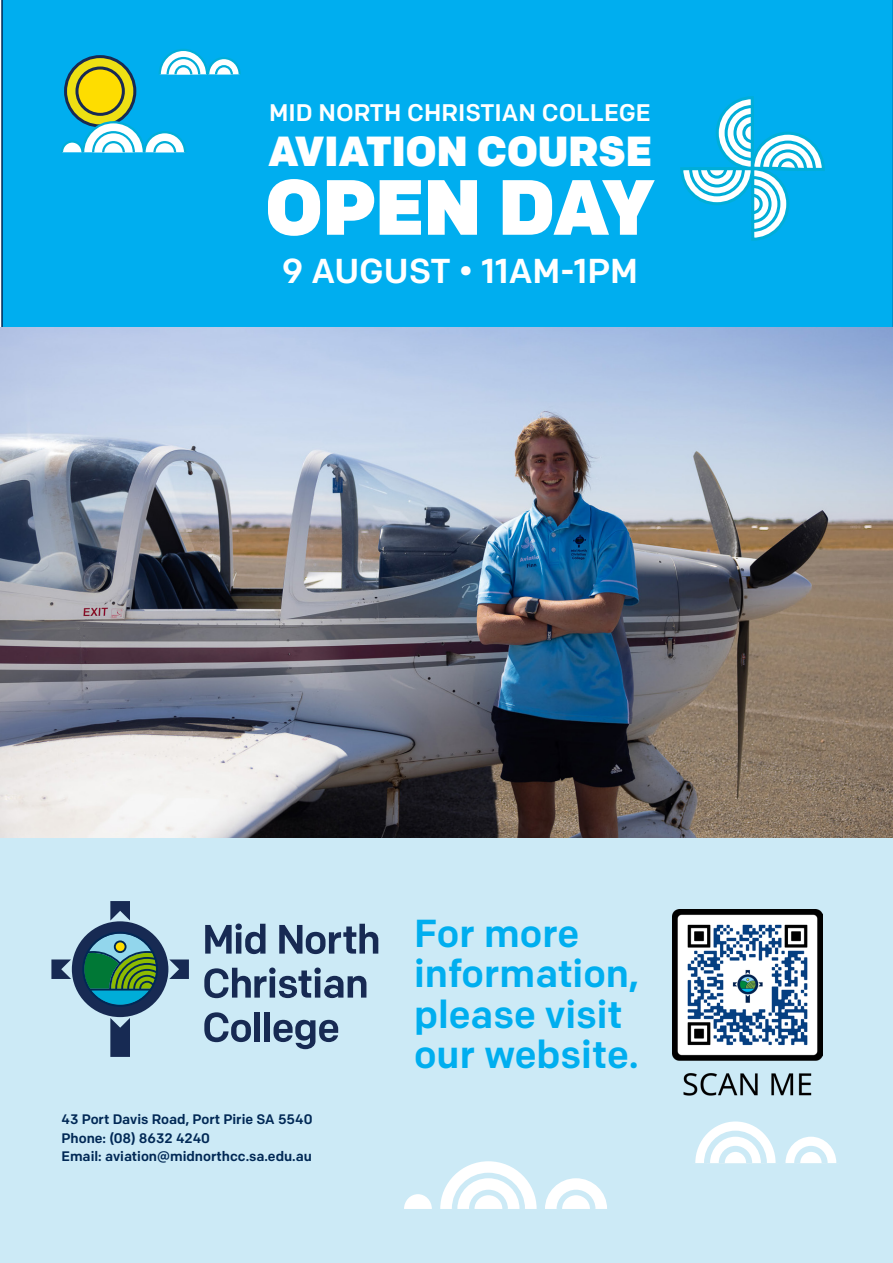
<style>
.page{position:relative;width:893px;height:1263px;background:#fff}
.page>*{position:absolute;margin:0;border:0;box-sizing:border-box;transform-origin:0 0}
.t1{font:900 78px "Colfax";color:#fff}
.t2{font:900 42px "Colfax";color:#fff}
.t3{font:500 39px/40.5px "Colfax";color:#00aeef}
.t4{font:500 34.5px "Colfax";color:#fff}
.t5{font:500 24px "Colfax";color:#fff}
.t6{font:500 13.8px/18.8px "Colfax";color:#002855}
</style>
<div class="page">
<div style="left:0;top:812px;width:893px;height:451px;background:#cceaf6"></div>
<div style="left:1px;top:0;width:892px;height:327px;background:#00aeef"></div>
<img style="left:0;top:327px;width:893px;height:510px">
<svg style="left:205px;top:923px;width:60px;height:31px"></svg>
<svg style="left:279px;top:924px;width:99px;height:30px"></svg>
<svg style="left:204px;top:967px;width:162px;height:31px"></svg>
<svg style="left:204px;top:1012px;width:47px;height:30px"></svg>
<div style="left:254px;top:1012px;width:5px;height:29px;background:#172a53"></div>
<div style="left:264px;top:1012px;width:6px;height:29px;background:#172a53"></div>
<svg style="left:274px;top:1020px;width:64px;height:29px"></svg>
<div style="left:72px;top:921px;width:96px;height:96px;background:#172a53;border-radius:50%"></div>
<svg style="left:110px;top:901px;width:20px;height:19px"></svg>
<svg style="left:169px;top:959px;width:20px;height:20px"></svg>
<svg style="left:110px;top:1018px;width:20px;height:39px"></svg>
<svg style="left:51px;top:959px;width:20px;height:20px"></svg>
<svg style="left:82px;top:932px;width:76px;height:75px"></svg>
<svg style="left:66px;top:57px;width:69px;height:69px;background:#cbc31c"></svg>
<div style="left:64px;top:55px;width:72px;height:72px;border:3px solid #172a53;border-radius:50%"></div>
<div style="left:77px;top:68px;width:46px;height:46px;background:#fedd00;border-radius:50%"></div>
<div style="left:75px;top:67px;width:50px;height:49px;border:3px solid #172a53;border-radius:50%"></div>
<svg style="left:157px;top:48px;width:85px;height:29px"></svg>
<svg style="left:60px;top:120px;width:127px;height:35px"></svg>
<svg style="left:679px;top:95px;width:147px;height:147px"></svg>
<svg style="left:695px;top:1121px;width:142px;height:43px"></svg>
<svg style="left:404px;top:1161px;width:203px;height:48px"></svg>
<img style="left:672px;top:909px;width:150px;height:187px">
<p class="t5" style="left:269px;top:98px;width:383px">MID NORTH CHRISTIAN COLLEGE</p>
<p class="t2" style="left:268px;top:125px;width:385px">AVIATION COURSE</p>
<p class="t1" style="left:265px;top:159px;width:391px">OPEN DAY</p>
<p class="t4" style="left:282px;top:249px;width:357px">9 AUGUST • 11AM-1PM</p>
<p class="t6" style="left:61px;top:1109px;width:252px">43 Port Davis Road, Port Pirie SA 5540<br>Phone: (08) 8632 4240<br>Email: aviation@midnorthcc.sa.edu.au</p>
<p class="t3" style="left:414px;top:912px;width:226px">For more information,</p>
<p class="t3" style="left:414px;top:993px;width:226px">please visit our website.</p>
</div>
